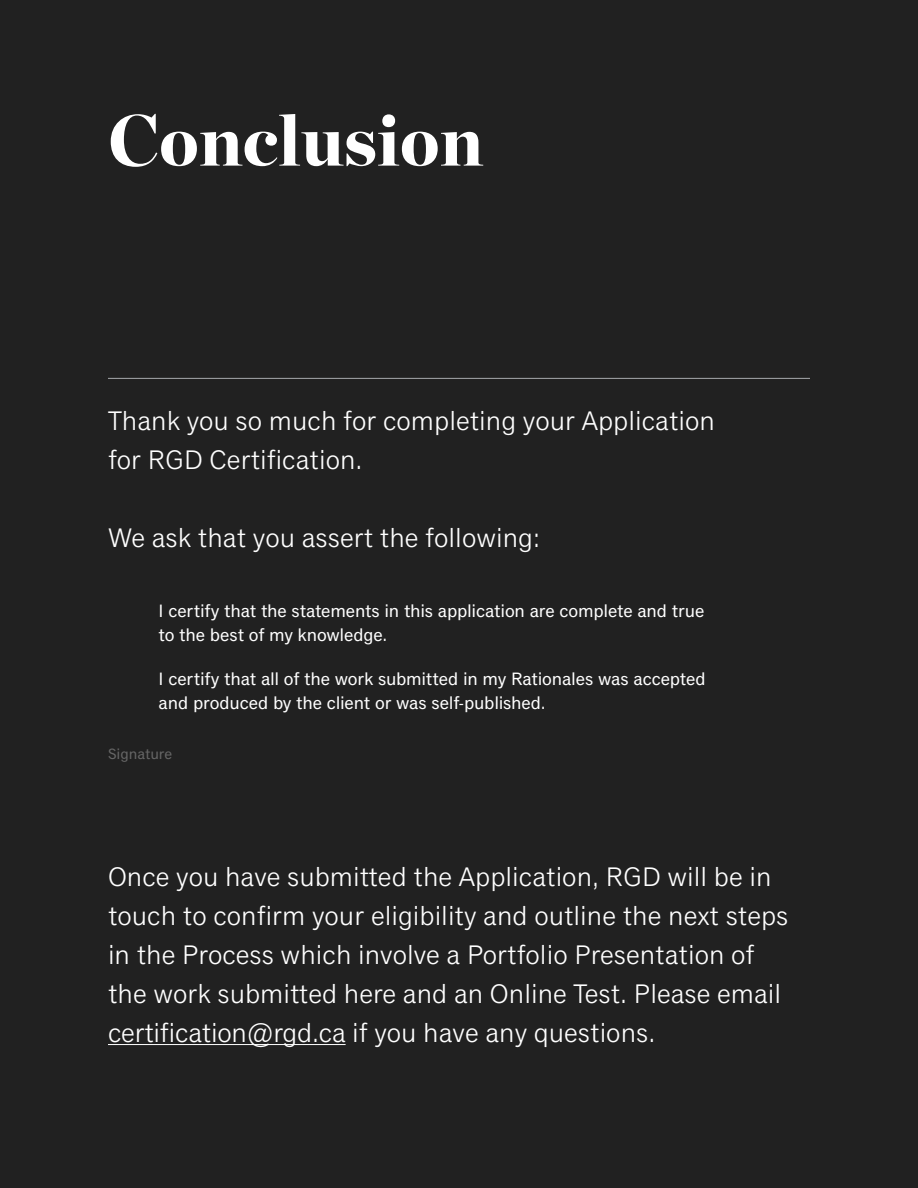
<style>
.page{position:relative;width:918px;height:1188px;background:#212121}
.page>*{position:absolute;margin:0;border:0;box-sizing:border-box;transform-origin:0 0}
.t1{font:900 72px "Chronicle Display";color:#fff}
.t2{font:27px/39px "Classic Grotesque Std";color:#fff}
.t3{font:18px/24px "Classic Grotesque Std";letter-spacing:-.01em;color:#fff}
.t4{font:15px "Classic Grotesque Std";letter-spacing:-.005em;color:#666}
</style>
<div class="page">
<hr style="left:108px;top:1044px;width:238px;height:1px;background:#fff">
<hr style="left:108px;top:378px;width:702px;height:1px;background:#a7a9ac">
<h1 class="t1" style="left:108px;top:81px;width:377px">Conclusion</h1>
<p class="t2" style="left:108px;top:402px;width:608px">Thank you so much for completing your Application for RGD Certification.</p>
<p class="t2" style="left:108px;top:519px;width:434px">We ask that you assert the following:</p>
<p class="t3" style="left:159px;top:600px;width:547px">I certify that the statements in this application are complete and true to the best of my knowledge.</p>
<p class="t3" style="left:159px;top:668px;width:549px">I certify that all of the work submitted in my Rationales was accepted and produced by the client or was self-published.</p>
<p class="t4" style="left:108px;top:745px;width:66px">Signature</p>
<p class="t2" style="left:108px;top:857px;width:682px">Once you have submitted the Application, RGD will be in touch to confirm your eligibility and outline the next steps in the Process which involve a Portfolio Presentation of the work submitted here and an Online Test. Please email certification@rgd.ca if you have any questions.</p>
</div>
